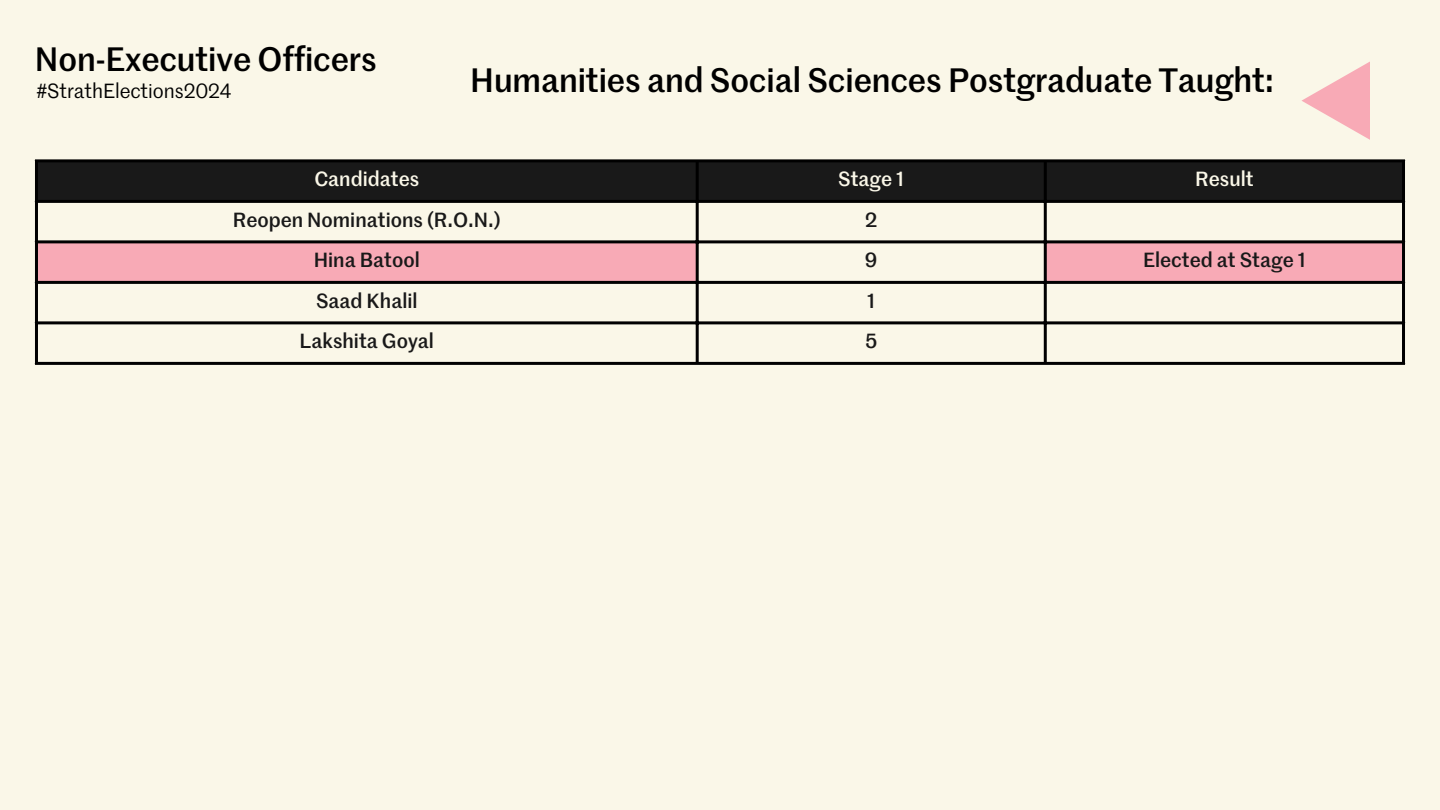
<style>
.page{position:relative;width:1440px;height:810px;background:#faf7e8}
.page>*{position:absolute;margin:0;border:0;box-sizing:border-box;transform-origin:0 0}
.t1{font:500 33px "Marr Sans";letter-spacing:-.005em;color:#000}
.t2{font:500 20px "Marr Sans";color:#191919}
.t3{font:500 20px "Marr Sans";color:#faf7e8}
.t4{font:20px "Marr Sans";letter-spacing:-.005em;color:#000}
</style>
<div class="page">
<div style="left:38px;top:162px;width:1364px;height:38px;background:#191919"></div>
<svg style="left:38px;top:243px;width:1364px;height:38px;fill:#f8aab6"></svg>
<hr style="left:35px;top:162px;width:3px;height:200px;background:#000">
<hr style="left:696px;top:162px;width:3px;height:200px;background:#000">
<hr style="left:1044px;top:162px;width:3px;height:200px;background:#000">
<hr style="left:1402px;top:162px;width:3px;height:200px;background:#000">
<hr style="left:35px;top:159px;width:1370px;height:3px;background:#000">
<hr style="left:35px;top:200px;width:1370px;height:3px;background:#000">
<hr style="left:35px;top:240px;width:1370px;height:3px;background:#000">
<hr style="left:35px;top:281px;width:1370px;height:3px;background:#000">
<hr style="left:35px;top:321px;width:1370px;height:3px;background:#000">
<hr style="left:35px;top:362px;width:1370px;height:3px;background:#000">
<svg style="left:1301px;top:61px;width:69px;height:79px"></svg>
<p class="t1" style="left:35px;top:45px;width:343px">Non-Executive Officers</p>
<p class="t4" style="left:36px;top:82px;width:196px">#StrathElections2024</p>
<p class="t1" style="left:470px;top:66px;width:805px">Humanities and Social Sciences Postgraduate Taught:</p>
<p class="t3" style="left:314px;top:171px;width:106px">Candidates</p>
<p class="t3" style="left:838px;top:171px;width:68px">Stage 1</p>
<p class="t3" style="left:1195px;top:171px;width:60px">Result</p>
<p class="t2" style="left:233px;top:211px;width:270px">Reopen Nominations (R.O.N.)</p>
<p class="t2" style="left:865px;top:211px;width:14px">2</p>
<p class="t2" style="left:314px;top:252px;width:108px">Hina Batool</p>
<p class="t2" style="left:865px;top:252px;width:14px">9</p>
<p class="t2" style="left:1143px;top:252px;width:164px">Elected at Stage 1</p>
<p class="t2" style="left:316px;top:292px;width:103px">Saad Khalil</p>
<p class="t2" style="left:867px;top:292px;width:9px">1</p>
<p class="t2" style="left:300px;top:333px;width:136px">Lakshita Goyal</p>
<p class="t2" style="left:865px;top:333px;width:14px">5</p>
</div>
